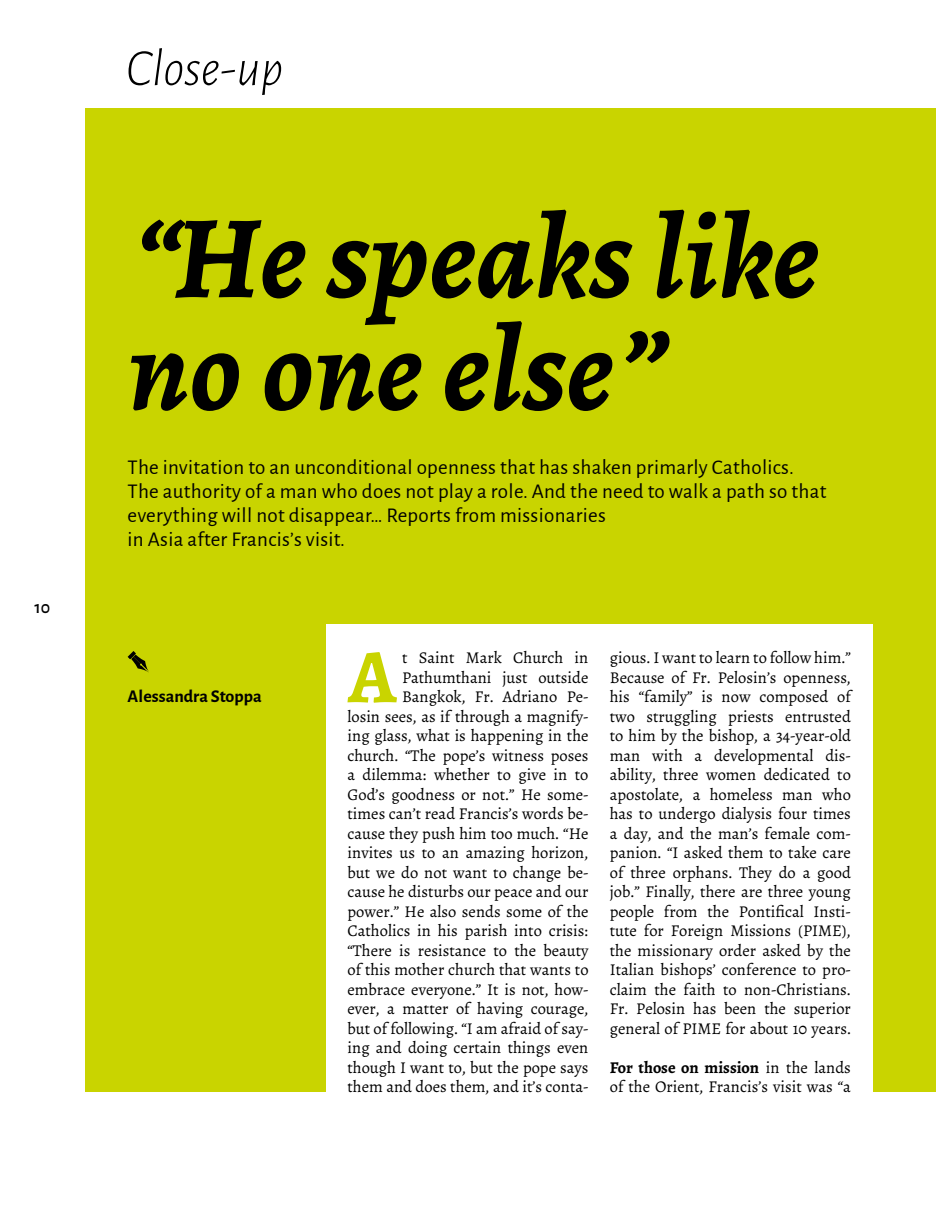
<style>
.page{position:relative;width:936px;height:1212px;background:#fff}
.page>*{position:absolute;margin:0;border:0;box-sizing:border-box;transform-origin:0 0}
.t1{font:italic 700 118.5px/112.5px "Alegreya";color:#000}
.t2{font:700 76.65px "Alegreya";color:#c9d400}
.t3{font:italic 300 52.5px "Alegreya Sans";color:#000}
.t4{font:21px/24px "Alegreya Sans";letter-spacing:.015em;color:#000}
.t5{font:700 18px "Alegreya Sans";color:#000}
.t6{font:500 18px "Alegreya Sans";color:#000}
.t7{font:16.5px/19.5px "Alegreya";color:#000;text-align:right}
.s1{font-size:120px}
.s2{font-weight:700}
</style>
<div class="page">
<div style="left:85px;top:108px;width:850px;height:984px;background:#c9d400"></div>
<div style="left:326px;top:624px;width:546px;height:479px;background:#fff"></div>
<svg style="left:128px;top:651px;width:21px;height:22px"></svg>
<p class="t6" style="left:35px;top:595px;width:17px">10</p>
<h3 class="t3" style="left:126px;top:34px;width:159px">Close-up</h3>
<h1 class="t1" style="left:128px;top:202px;width:692px">“He speaks like no one <span class="s1">else”</span></h1>
<p class="t4" style="left:128px;top:454px;width:700px">The invitation to an unconditional openness that has shaken primarly Catholics.<br>The authority of a man who does not play a role. And the need to walk a path so that everything will not disappear… Reports from missionaries<br>in Asia after Francis’s visit.</p>
<p class="t5" style="left:128px;top:683px;width:136px">Alessandra Stoppa</p>
<p class="t7" style="left:347px;top:648px;width:242px">t Saint Mark Church in<br>Pathumthani just outside<br>Bangkok, Fr. Adriano Pe-<br>losin sees, as if through a magnify&shy;ing glass, what is happening in the church. “The pope’s witness poses a dilemma: whether to give in to<br>God’s goodness or not.” He some&shy;times can’t read Francis’s words be&shy;cause they push him too much. “He invites us to an amazing horizon, but we do not want to change be&shy;cause he disturbs our peace and our power.” He also sends some of the<br>Catholics in his parish into crisis: “There is resistance to the beauty of this mother church that wants to embrace everyone.” It is not, how&shy;ever, a matter of having courage, but of following. “I am afraid of say&shy;ing and doing certain things even though I want to, but the pope says them and does them, and it’s conta-</p>
<p class="t7" style="left:609px;top:648px;width:242px;text-align:justify">gious. I want to learn to follow him.” Because of Fr. Pelosin’s openness, his “family” is now composed of two struggling priests entrusted to him by the bishop, a 34-year-old man with a developmental dis&shy;ability, three women dedicated to apostolate, a homeless man who has to undergo dialysis four times a day, and the man’s female com&shy;panion. “I asked them to take care of three orphans. They do a good job.” Finally, there are three young people from the Pontifical Insti&shy;tute for Foreign Missions (PIME), the missionary order asked by the Italian bishops’ conference to pro&shy;claim the faith to non-Christians.<br>Fr. Pelosin has been the superior general of PIME for about 10 years.</p>
<h2 class="t2" style="left:348px;top:627px;width:49px">A</h2>
<p class="t7" style="left:609px;top:1057px;width:242px;text-align:left"><span class="s2">For those on mission</span> in the lands of the Orient, Francis’s visit was “a</p>
</div>
